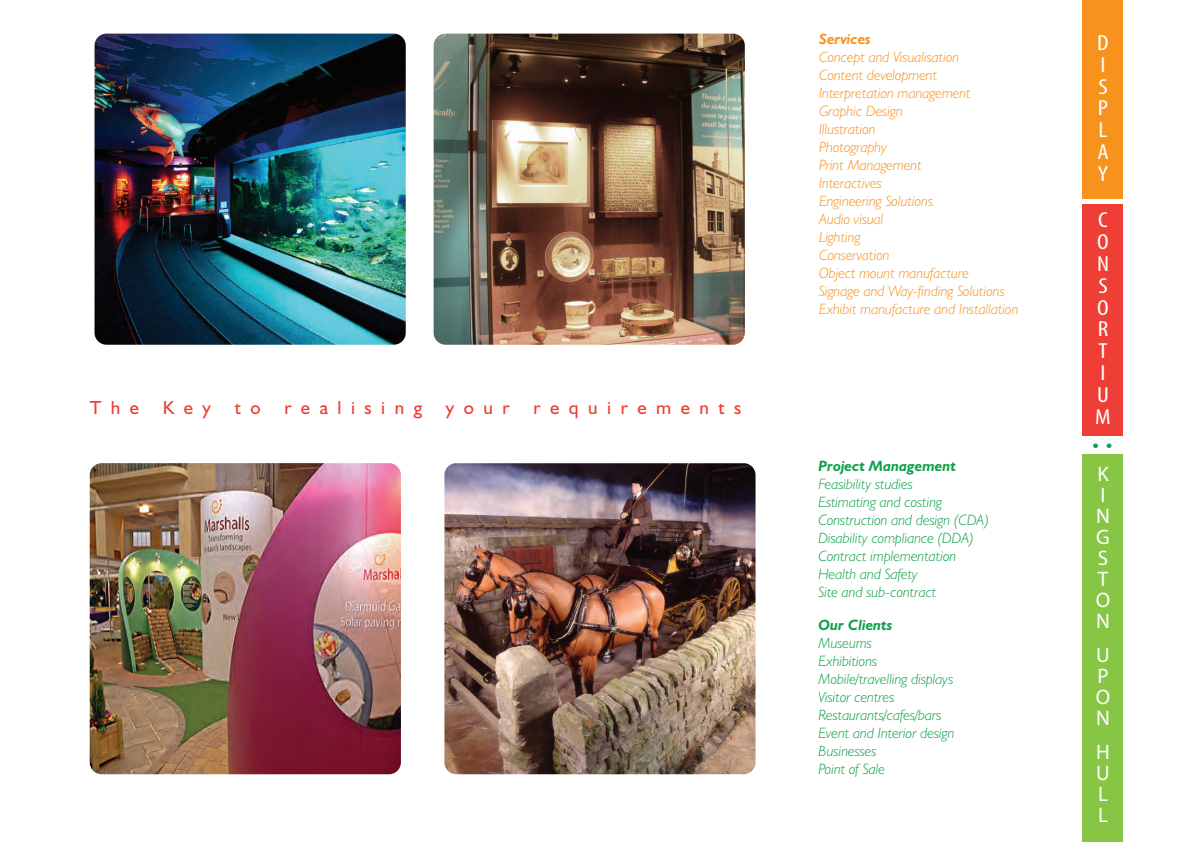
<style>
.page{position:relative;width:1191px;height:842px;background:#fff}
.page>*{position:absolute;margin:0;border:0;box-sizing:border-box;transform-origin:0 0}
.t1{font:38.1px "Myriad Pro";color:#0fa14a}
.t2{font:condensed 21.8px/21.8px "Myriad Pro";color:#fff;scale:1.19 1}
.t3{font:21px/21px "Myriad Pro";color:#fff;text-align:justify}
.t4{font:19px "Humanist 521 BT";letter-spacing:.5em;color:#ee3e35}
.t5{font:italic 300 15px/18px "Humanist 521 BT";color:#0fa14a}
.t6{font:italic 300 15px/18px "Humanist 521 BT";color:#f7931d}
.t7{font:italic 700 15px "Humanist 521 BT";color:#0fa14a}
.t8{font:italic 700 15px "Humanist 521 BT";color:#f7931d}
</style>
<div class="page">
<img style="left:95px;top:34px;width:311px;height:311px">
<div style="left:1082px;top:0;width:40px;height:199px;background:#f7931d"></div>
<div style="left:1082px;top:204px;width:40px;height:231px;background:#ee3e35"></div>
<div style="left:1082px;top:455px;width:40px;height:387px;background:#87c545"></div>
<img style="left:444px;top:463px;width:311px;height:311px">
<img style="left:90px;top:463px;width:311px;height:311px">
<img style="left:433px;top:34px;width:312px;height:311px">
<p class="t4" style="left:90px;top:396px;width:51px">The</p>
<p class="t4" style="left:163px;top:396px;width:49px">Key</p>
<p class="t4" style="left:235px;top:396px;width:27px">t o</p>
<p class="t4" style="left:284px;top:396px;width:139px">realising</p>
<p class="t4" style="left:446px;top:396px;width:65px">your</p>
<p class="t4" style="left:533px;top:396px;width:209px">requirements</p>
<p class="t8" style="left:819px;top:29px;width:53px">Services</p>
<p class="t6" style="left:819px;top:48px;width:201px">Concept and Visualisation<br>Content development<br>Interpretation management<br>Graphic Design<br>Illustration<br>Photography<br>Print Management<br>Interactives<br>Engineering Solutions<br>Audio visual<br>Lighting<br>Conservation<br>Object mount manufacture<br>Signage and Way-finding Solutions<br>Exhibit manufacture and Installation</p>
<p class="t7" style="left:818px;top:457px;width:139px">Project Management</p>
<p class="t5" style="left:818px;top:475px;width:172px">Feasibility studies<br>Estimating and costing<br>Construction and design (CDA)<br>Disability compliance (DDA)<br>Contract implementation<br>Health and Safety<br>Site and sub-contract</p>
<p class="t7" style="left:818px;top:615px;width:75px">Our Clients</p>
<p class="t5" style="left:818px;top:633px;width:137px">Museums<br>Exhibitions<br>Mobile/travelling displays<br>Visitor centres<br>Restaurants/cafes/bars<br>Event and Interior design<br>Businesses<br>Point of Sale</p>
<h2 class="t2" style="left:1097px;top:32px;width:11px">D<br>I<br>S<br>P<br>L<br>A<br>Y</h2>
<h2 class="t2" style="left:1095px;top:209px;width:14px">C<br>O<br>N<br>S<br>O<br>R<br>T<br>I<br>U<br>M</h2>
<h1 class="t1" style="left:1074px;top:450px;width:9px;rotate:-90deg">:</h1>
<h3 class="t3" style="left:1095px;top:463px;width:15px;text-align:left">K<br>I<br>N<br>G<br>S<br>T<br>O<br>N</h3>
<h3 class="t3" style="left:1095px;top:644px;width:15px">U P O N</h3>
<h3 class="t3" style="left:1096px;top:742px;width:14px">H U L L</h3>
</div>
